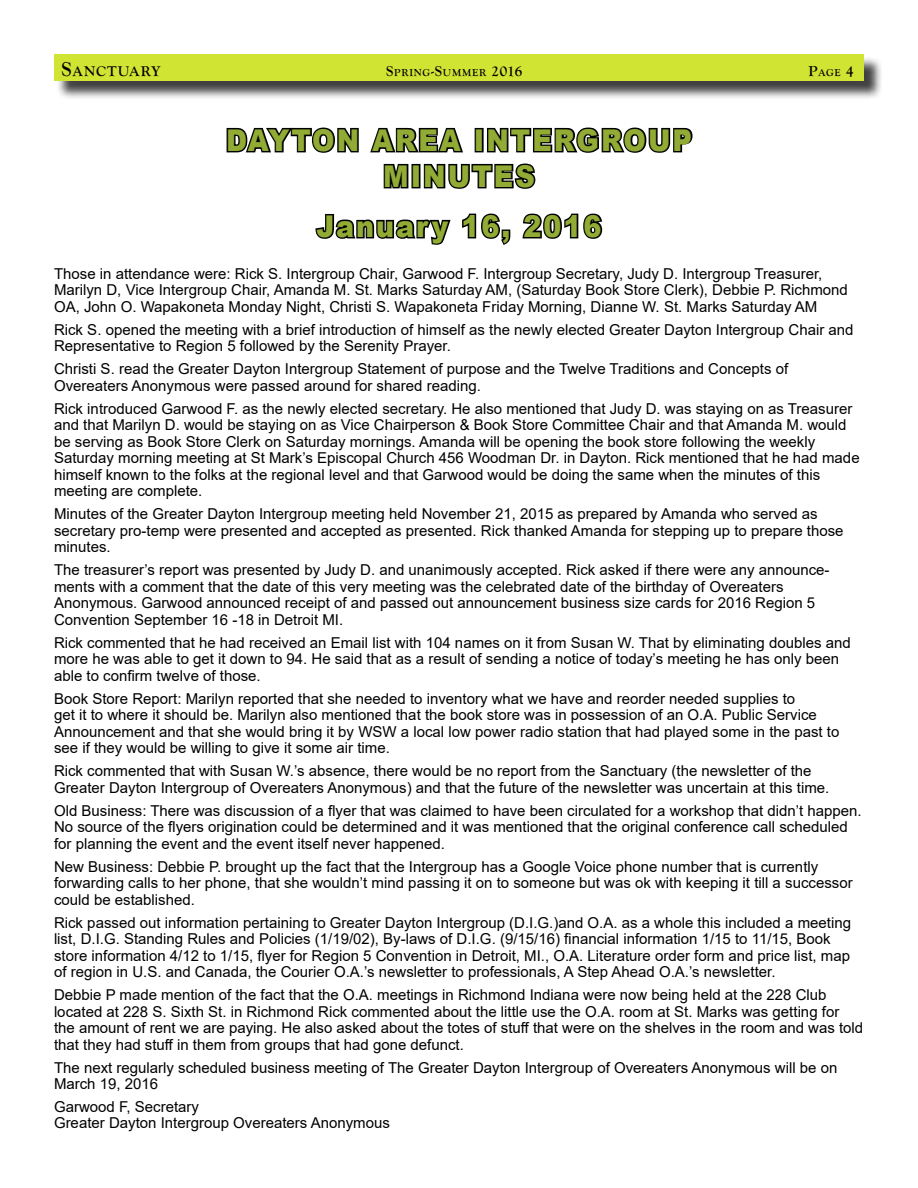
<style>
.page{position:relative;width:918px;height:1188px;background:#fff}
.page>*{position:absolute;margin:0;border:0;box-sizing:border-box;transform-origin:0 0}
.t1{font:900 30px/36px "Arial";letter-spacing:.075em;color:#91ab34;text-align:center;scale:.9 1}
.t2{font:15px/16.5px "Arial";color:#000}
.t3{font:700 14.7px "Goudy Old Style T";letter-spacing:.07em;color:#000}
.t4{font:700 10.5px "Goudy Old Style T";letter-spacing:.07em;color:#000}
.s1{font-size:21px}
.s2{font-size:15px}
</style>
<div class="page">
<svg style="left:226px;top:127px;width:133px;height:26px"></svg>
<svg style="left:370px;top:127px;width:323px;height:62px"></svg>
<svg style="left:315px;top:214px;width:136px;height:31px"></svg>
<svg style="left:462px;top:213px;width:49px;height:32px"></svg>
<svg style="left:522px;top:213px;width:81px;height:26px"></svg>
<div style="left:57px;top:57px;width:826px;height:43px;background:#000;opacity:.75"></div>
<div style="left:54px;top:54px;width:810px;height:27px;background:#d0e434"></div>
<p class="t3" style="left:62px;top:63px;width:100px"><span class="s1">S</span>ANCTUARY</p>
<p class="t4" style="left:386px;top:66px;width:138px"><span class="s2">S</span>PRING<span class="s2">-S</span>UMMER <span class="s2">2016</span></p>
<p class="t4" style="left:809px;top:66px;width:46px"><span class="s2">P</span>AGE <span class="s2">4</span></p>
<h1 class="t1" style="left:226px;top:121px;width:519px">DAYTON AREA INTERGROUP<br>MINUTES</h1>
<h1 class="t1" style="left:317px;top:207px;width:318px">January 16, 2016</h1>
<p class="t2" style="left:54px;top:265px;width:795px">Those in attendance were: Rick S. Intergroup Chair, Garwood F. Intergroup Secretary, Judy D. Intergroup Treasurer,<br>Marilyn D, Vice Intergroup Chair, Amanda M. St. Marks Saturday AM, (Saturday Book Store Clerk), Debbie P. Richmond<br>OA, John O. Wapakoneta Monday Night, Christi S. Wapakoneta Friday Morning, Dianne W. St. Marks Saturday AM</p>
<p class="t2" style="left:54px;top:321px;width:801px">Rick S. opened the meeting with a brief introduction of himself as the newly elected Greater Dayton Intergroup Chair and<br>Representative to Region 5 followed by the Serenity Prayer.</p>
<p class="t2" style="left:54px;top:361px;width:736px">Christi S. read the Greater Dayton Intergroup Statement of purpose and the Twelve Traditions and Concepts of<br>Overeaters Anonymous were passed around for shared reading.</p>
<p class="t2" style="left:54px;top:400px;width:807px">Rick introduced Garwood F. as the newly elected secretary. He also mentioned that Judy D. was staying on as Treasurer and that Marilyn D. would be staying on as Vice Chairperson &amp; Book Store Committee Chair and that Amanda M. would be serving as Book Store Clerk on Saturday mornings. Amanda will be opening the book store following the weekly Saturday morning meeting at St Mark’s Episcopal Church 456 Woodman Dr. in Dayton. Rick mentioned that he had made himself known to the folks at the regional level and that Garwood would be doing the same when the minutes of this meeting are complete.</p>
<p class="t2" style="left:54px;top:506px;width:791px">Minutes of the Greater Dayton Intergroup meeting held November 21, 2015 as prepared by Amanda who served as secretary pro-temp were presented and accepted as presented. Rick thanked Amanda for stepping up to prepare those minutes.</p>
<p class="t2" style="left:54px;top:562px;width:777px">The treasurer’s report was presented by Judy D. and unanimously accepted. Rick asked if there were any announce&shy;ments with a comment that the date of this very meeting was the celebrated date of the birthday of Overeaters Anonymous. Garwood announced receipt of and passed out announcement business size cards for 2016 Region 5<br>Convention September 16 -18 in Detroit MI.</p>
<p class="t2" style="left:54px;top:634px;width:798px">Rick commented that he had received an Email list with 104 names on it from Susan W. That by eliminating doubles and more he was able to get it down to 94. He said that as a result of sending a notice of today’s meeting he has only been able to confirm twelve of those.</p>
<p class="t2" style="left:54px;top:690px;width:787px">Book Store Report: Marilyn reported that she needed to inventory what we have and reorder needed supplies to<br>get it to where it should be. Marilyn also mentioned that the book store was in possession of an O.A. Public Service Announcement and that she would bring it by WSW a local low power radio station that had played some in the past to see if they would be willing to give it some air time.</p>
<p class="t2" style="left:54px;top:762px;width:777px">Rick commented that with Susan W.’s absence, there would be no report from the Sanctuary (the newsletter of the<br>Greater Dayton Intergroup of Overeaters Anonymous) and that the future of the newsletter was uncertain at this time.</p>
<p class="t2" style="left:54px;top:802px;width:809px">Old Business: There was discussion of a flyer that was claimed to have been circulated for a workshop that didn’t happen.<br>No source of the flyers origination could be determined and it was mentioned that the original conference call scheduled for planning the event and the event itself never happened.</p>
<p class="t2" style="left:54px;top:858px;width:800px">New Business: Debbie P. brought up the fact that the Intergroup has a Google Voice phone number that is currently forwarding calls to her phone, that she wouldn’t mind passing it on to someone but was ok with keeping it till a successor could be established.</p>
<p class="t2" style="left:54px;top:914px;width:799px">Rick passed out information pertaining to Greater Dayton Intergroup (D.I.G.)and O.A. as a whole this included a meeting list, D.I.G. Standing Rules and Policies (1/19/02), By-laws of D.I.G. (9/15/16) financial information 1/15 to 11/15, Book store information 4/12 to 1/15, flyer for Region 5 Convention in Detroit, MI., O.A. Literature order form and price list, map of region in U.S. and Canada, the Courier O.A.’s newsletter to professionals, A Step Ahead O.A.’s newsletter.</p>
<p class="t2" style="left:54px;top:986px;width:811px">Debbie P made mention of the fact that the O.A. meetings in Richmond Indiana were now being held at the 228 Club located at 228 S. Sixth St. in Richmond Rick commented about the little use the O.A. room at St. Marks was getting for the amount of rent we are paying. He also asked about the totes of stuff that were on the shelves in the room and was told that they had stuff in them from groups that had gone defunct.</p>
<p class="t2" style="left:54px;top:1059px;width:785px">The next regularly scheduled business meeting of The Greater Dayton Intergroup of Overeaters Anonymous will be on<br>March 19, 2016</p>
<p class="t2" style="left:54px;top:1098px;width:337px">Garwood F, Secretary<br>Greater Dayton Intergroup Overeaters Anonymous</p>
</div>
